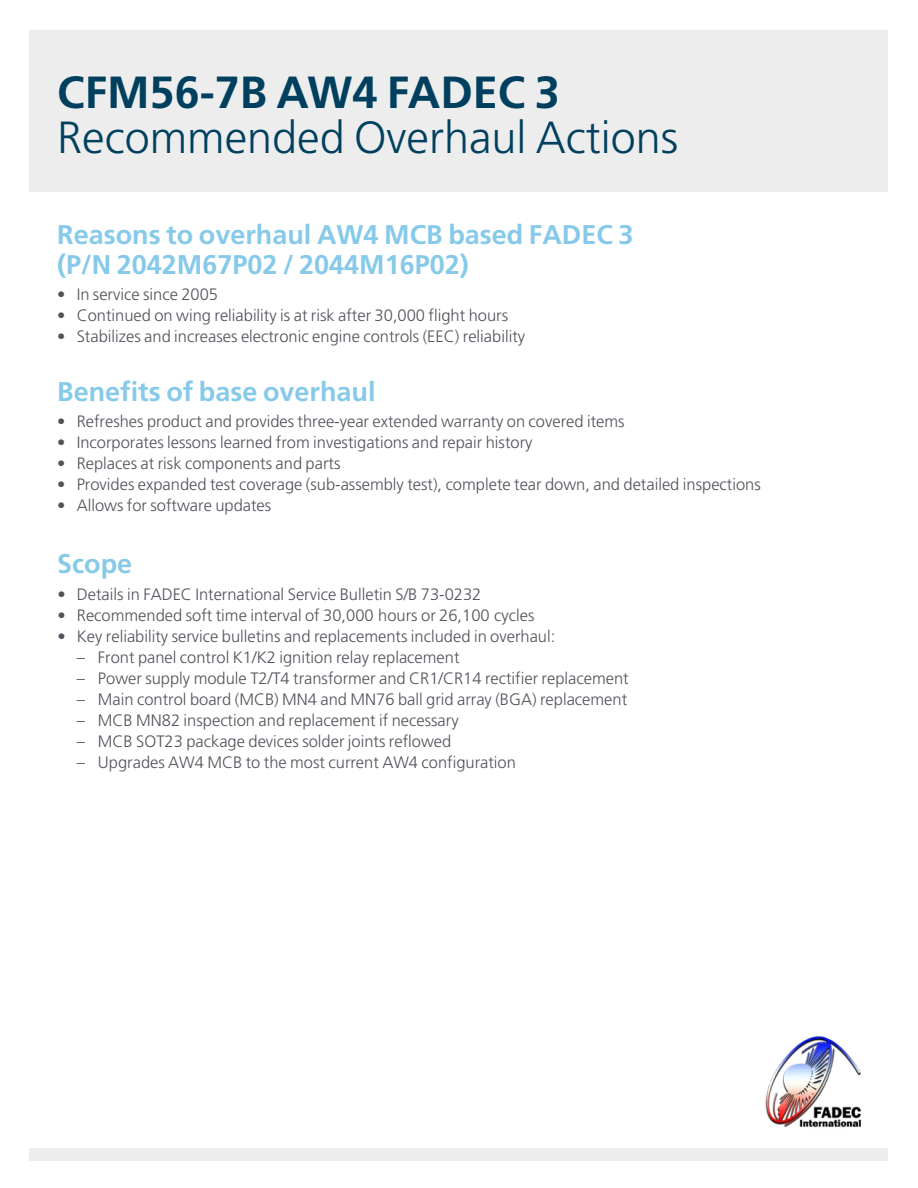
<style>
.page{position:relative;width:918px;height:1188px;background:#fff}
.page>*{position:absolute;margin:0;border:0;box-sizing:border-box;transform-origin:0 0}
.t1{font:300 45px "Frutiger LT Pro";color:#00405e}
.t2{font:700 45px "Frutiger LT Pro";color:#00405e}
.t3{font:700 27px/30px "Frutiger LT Pro";color:#86c9e9}
.t4{font:300 16.5px "Frutiger LT Pro";color:#50535a}
</style>
<div class="page">
<div style="left:30px;top:1148px;width:858px;height:13px;background:#ededed"></div>
<img style="left:765px;top:1036px;width:96px;height:92px">
<div style="left:30px;top:31px;width:858px;height:161px;background:#ededed"></div>
<h1 class="t2" style="left:57px;top:66px;width:504px">CFM56-7B AW4 FADEC 3</h1>
<h1 class="t1" style="left:57px;top:111px;width:623px">Recommended Overhaul Actions</h1>
<h2 class="t3" style="left:57px;top:220px;width:578px">Reasons to overhaul AW4 MCB based FADEC 3 (P/N 2042M67P02 / 2044M16P02)</h2>
<p class="t4" style="left:57px;top:285px;width:162px">• In service since 2005</p>
<p class="t4" style="left:57px;top:306px;width:452px">• Continued on wing reliability is at risk after 30,000 flight hours</p>
<p class="t4" style="left:57px;top:327px;width:469px">• Stabilizes and increases electronic engine controls (EEC) reliability</p>
<h2 class="t3" style="left:57px;top:377px;width:320px">Benefits of base overhaul</h2>
<p class="t4" style="left:57px;top:412px;width:569px">• Refreshes product and provides three-year extended warranty on covered items</p>
<p class="t4" style="left:57px;top:433px;width:477px">• Incorporates lessons learned from investigations and repair history</p>
<p class="t4" style="left:57px;top:454px;width:285px">• Replaces at risk components and parts</p>
<p class="t4" style="left:57px;top:475px;width:705px">• Provides expanded test coverage (sub-assembly test), complete tear down, and detailed inspections</p>
<p class="t4" style="left:57px;top:496px;width:216px">• Allows for software updates</p>
<h2 class="t3" style="left:57px;top:549px;width:77px">Scope</h2>
<p class="t4" style="left:57px;top:585px;width:426px">• Details in FADEC International Service Bulletin S/B 73-0232</p>
<p class="t4" style="left:57px;top:606px;width:479px">• Recommended soft time interval of 30,000 hours or 26,100 cycles</p>
<p class="t4" style="left:57px;top:627px;width:499px">• Key reliability service bulletins and replacements included in overhaul:</p>
<p class="t4" style="left:77px;top:648px;width:384px">– Front panel control K1/K2 ignition relay replacement</p>
<p class="t4" style="left:77px;top:669px;width:553px">– Power supply module T2/T4 transformer and CR1/CR14 rectifier replacement</p>
<p class="t4" style="left:77px;top:690px;width:552px">– Main control board (MCB) MN4 and MN76 ball grid array (BGA) replacement</p>
<p class="t4" style="left:77px;top:711px;width:383px">– MCB MN82 inspection and replacement if necessary</p>
<p class="t4" style="left:77px;top:732px;width:376px">– MCB SOT23 package devices solder joints reflowed</p>
<p class="t4" style="left:77px;top:753px;width:441px">– Upgrades AW4 MCB to the most current AW4 configuration</p>
</div>
